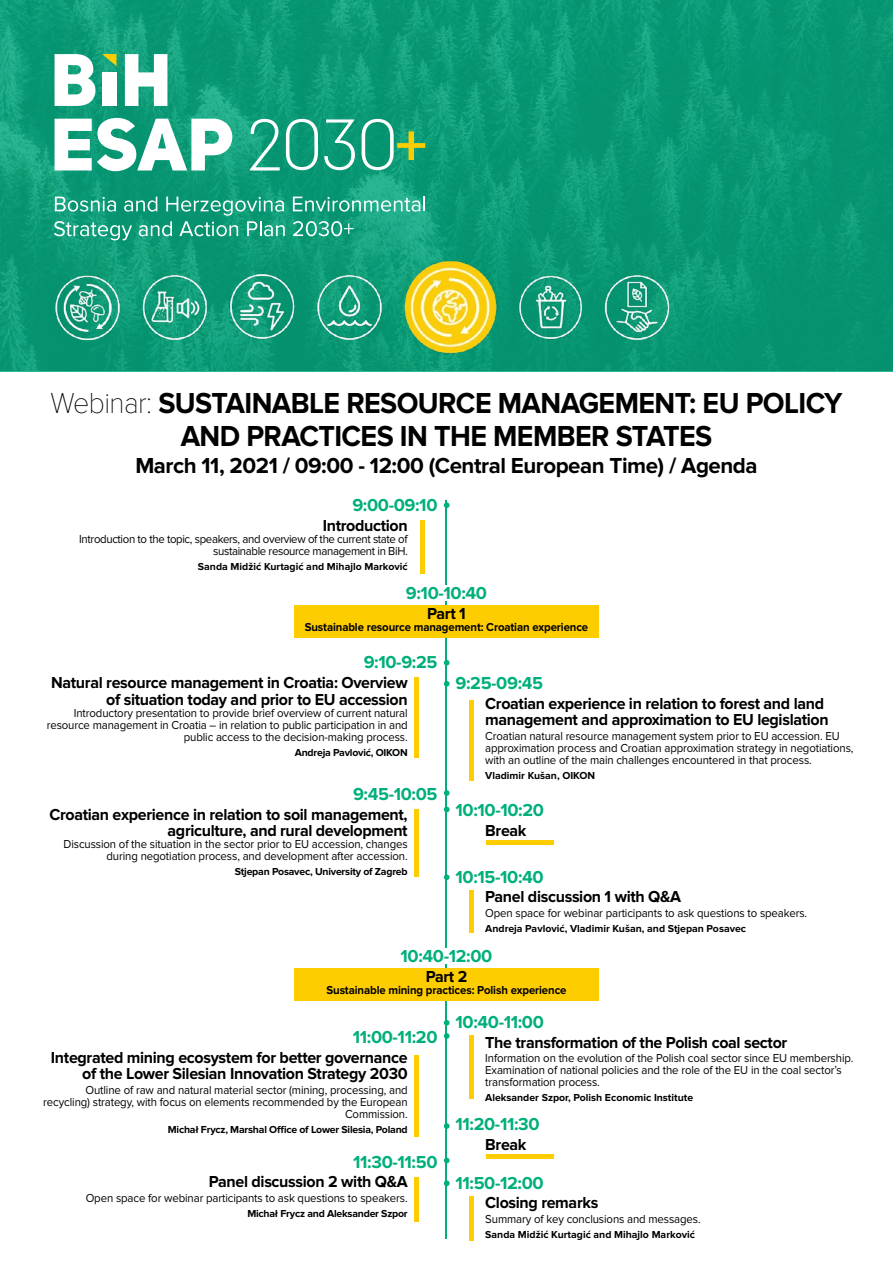
<style>
.page{position:relative;width:893px;height:1263px;background:#fff}
.page>*{position:absolute;margin:0;border:0;box-sizing:border-box;transform-origin:0 0}
.t1{font:700 30px/33px "Proxima Nova";letter-spacing:-.02em;color:#000;text-align:center;scale:.95 1}
.t2{font:700 22.5px "Proxima Nova";letter-spacing:-.02em;color:#000}
.t3{font:700 18px "Proxima Nova";letter-spacing:-.02em;color:#00af7c}
.t4{font:700 16.5px/16.5px "Proxima Nova";letter-spacing:-.02em;color:#000;text-align:right}
.t5{font:12px/12px "Proxima Nova";letter-spacing:-.01em;color:#000;text-align:right;scale:.95 1}
.t6{font:12px/12px "Proxima Nova";letter-spacing:-.03em;color:#000;text-align:right;scale:.95 1}
.t7{font:700 12px "Proxima Nova";letter-spacing:-.01em;color:#000;scale:.95 1}
.t8{font:700 10.5px "Proxima Nova";color:#000}
.t9{font:700 10.5px "Proxima Nova";letter-spacing:-.02em;color:#000}
.s1{font-family:"Proxima Nova T";font-weight:100}
</style>
<div class="page">
<hr style="left:446px;top:500px;width:1px;height:738px;background:#00af7c">
<div style="left:294px;top:968px;width:305px;height:33px;background:#fecd00"></div>
<svg style="left:0;top:0;width:893px;height:371px;background:#0b9975"></svg>
<svg style="left:293px;top:197px;width:132px;height:15px;background:#54bba2"></svg>
<svg style="left:54px;top:197px;width:231px;height:43px;background:#37ab8e"></svg>
<svg style="left:293px;top:221px;width:61px;height:15px"></svg>
<svg style="left:55px;top:54px;width:41px;height:52px"></svg>
<svg style="left:55px;top:118px;width:177px;height:53px"></svg>
<svg style="left:250px;top:119px;width:30px;height:51px"></svg>
<svg style="left:286px;top:119px;width:32px;height:51px"></svg>
<svg style="left:324px;top:119px;width:31px;height:51px"></svg>
<svg style="left:362px;top:119px;width:63px;height:51px;background:#40ab7e"></svg>
<div style="left:102px;top:72px;width:14px;height:34px;background:#fff"></div>
<svg style="left:102px;top:54px;width:14px;height:12px"></svg>
<svg style="left:125px;top:54px;width:42px;height:52px"></svg>
<div style="left:420px;top:520px;width:5px;height:54px;background:#fecd00"></div>
<hr style="left:415px;top:677px;width:4px;height:81px;background:#fecd00">
<div style="left:486px;top:840px;width:68px;height:5px;background:#fecd00"></div>
<img style="left:34px;top:251px;width:679px;height:111px">
<svg style="left:444px;top:502px;width:6px;height:6px"></svg>
<svg style="left:444px;top:660px;width:6px;height:6px"></svg>
<hr style="left:470px;top:700px;width:4px;height:80px;background:#fecd00">
<svg style="left:444px;top:681px;width:6px;height:6px"></svg>
<hr style="left:415px;top:809px;width:4px;height:68px;background:#fecd00">
<svg style="left:444px;top:790px;width:6px;height:6px"></svg>
<svg style="left:444px;top:807px;width:6px;height:5px"></svg>
<hr style="left:470px;top:890px;width:4px;height:43px;background:#fecd00">
<svg style="left:444px;top:874px;width:6px;height:6px"></svg>
<hr style="left:470px;top:1036px;width:4px;height:63px;background:#fecd00">
<svg style="left:444px;top:1020px;width:6px;height:6px"></svg>
<hr style="left:415px;top:1055px;width:4px;height:81px;background:#fecd00">
<svg style="left:444px;top:1033px;width:6px;height:6px"></svg>
<hr style="left:486px;top:1154px;width:68px;height:4px;background:#fecd00">
<svg style="left:444px;top:1123px;width:6px;height:6px"></svg>
<hr style="left:415px;top:1177px;width:4px;height:44px;background:#fecd00">
<svg style="left:444px;top:1158px;width:6px;height:5px"></svg>
<hr style="left:470px;top:1196px;width:4px;height:44px;background:#fecd00">
<svg style="left:444px;top:1180px;width:6px;height:6px"></svg>
<div style="left:400px;top:948px;width:93px;height:16px;background:#fff"></div>
<div style="left:400px;top:585px;width:93px;height:16px;background:#fff"></div>
<div style="left:294px;top:605px;width:305px;height:33px;background:#fecd00"></div>
<h1 class="t1" style="left:51px;top:388px;width:835px"><span class="s1">Webinar:</span> SUSTAINABLE RESOURCE MANAGEMENT: EU POLICY<br>AND PRACTICES IN THE MEMBER STATES</h1>
<h2 class="t2" style="left:135px;top:453px;width:624px">March 11, 2021 / 09:00 - 12:00 (Central European Time) / Agenda</h2>
<h3 class="t3" style="left:352px;top:495px;width:87px">9:00-09:10</h3>
<h3 class="t4" style="left:323px;top:518px;width:87px">Introduction</h3>
<p class="t6" style="left:79px;top:533px;width:347px">Introduction to the topic, speakers, and overview of the current state of sustainable resource management in BiH.</p>
<p class="t8" style="left:198px;top:561px;width:211px">Sanda Midžić Kurtagić and Mihajlo Marković</p>
<h3 class="t3" style="left:406px;top:583px;width:83px">9:10-10:40</h3>
<h3 class="t4" style="left:427px;top:606px;width:40px">Part 1</h3>
<p class="t7" style="left:305px;top:620px;width:300px">Sustainable resource management: Croatian experience</p>
<h3 class="t3" style="left:364px;top:652px;width:75px">9:10-9:25</h3>
<h3 class="t4" style="left:51px;top:675px;width:358px">Natural resource management in Croatia: Overview of situation today and prior to EU accession</h3>
<p class="t5" style="left:47px;top:707px;width:381px">Introductory presentation to provide brief overview of current natural resource management in Croatia – in relation to public participation in and public access to the decision-making process.</p>
<p class="t9" style="left:295px;top:746px;width:114px">Andreja Pavlović, OIKON</p>
<h3 class="t3" style="left:455px;top:673px;width:89px">9:25-09:45</h3>
<h3 class="t4" style="left:485px;top:695px;width:345px;text-align:left">Croatian experience in relation to forest and land management and approximation to EU legislation</h3>
<p class="t5" style="left:485px;top:730px;width:389px;text-align:left">Croatian natural resource management system prior to EU accession. EU approximation process and Croatian approximation strategy in negotiations, with an outline of the main challenges encountered in that process.</p>
<p class="t8" style="left:485px;top:769px;width:111px">Vladimir Kušan, OIKON</p>
<h3 class="t3" style="left:353px;top:784px;width:86px">9:45-10:05</h3>
<h3 class="t4" style="left:49px;top:806px;width:360px">Croatian experience in relation to soil management, agriculture, and rural development</h3>
<p class="t5" style="left:63px;top:839px;width:364px">Discussion of the situation in the sector prior to EU accession, changes during negotiation process, and development after accession.</p>
<p class="t9" style="left:235px;top:866px;width:174px">Stjepan Posavec, University of Zagreb</p>
<h3 class="t3" style="left:455px;top:866px;width:90px">10:15-10:40</h3>
<h3 class="t4" style="left:485px;top:889px;width:197px">Panel discussion 1 with Q&amp;A</h3>
<p class="t5" style="left:485px;top:907px;width:340px">Open space for webinar participants to ask questions to speakers.</p>
<p class="t8" style="left:485px;top:922px;width:262px">Andreja Pavlović, Vladimir Kušan, and Stjepan Posavec</p>
<h3 class="t3" style="left:455px;top:800px;width:90px">10:10-10:20</h3>
<h3 class="t4" style="left:485px;top:823px;width:43px">Break</h3>
<h3 class="t3" style="left:401px;top:946px;width:93px">10:40-12:00</h3>
<h3 class="t4" style="left:426px;top:969px;width:43px">Part 2</h3>
<p class="t7" style="left:326px;top:983px;width:254px">Sustainable mining practices: Polish experience</p>
<h3 class="t3" style="left:353px;top:1027px;width:86px">11:00-11:20</h3>
<h3 class="t4" style="left:51px;top:1049px;width:358px">Integrated mining ecosystem for better governance of the Lower Silesian Innovation Strategy 2030</h3>
<p class="t5" style="left:43px;top:1084px;width:385px">Outline of raw and natural material sector (mining, processing, and recycling) strategy, with focus on elements recommended by the European<br>Commission.</p>
<p class="t9" style="left:168px;top:1123px;width:241px">Michał Frycz, Marshal Office of Lower Silesia, Poland</p>
<h3 class="t3" style="left:353px;top:1151px;width:86px">11:30-11:50</h3>
<h3 class="t4" style="left:209px;top:1174px;width:200px">Panel discussion 2 with Q&amp;A</h3>
<p class="t5" style="left:86px;top:1192px;width:340px">Open space for webinar participants to ask questions to speakers.</p>
<p class="t9" style="left:247px;top:1207px;width:162px">Michał Frycz and Aleksander Szpor</p>
<h3 class="t3" style="left:455px;top:1012px;width:90px">10:40-11:00</h3>
<h3 class="t4" style="left:485px;top:1034px;width:304px">The transformation of the Polish coal sector</h3>
<p class="t5" style="left:485px;top:1052px;width:389px;text-align:left">Information on the evolution of the Polish coal sector since EU membership.<br>Examination of national policies and the role of the EU in the coal sector’s transformation process.</p>
<p class="t8" style="left:485px;top:1092px;width:209px">Aleksander Szpor, Polish Economic Institute</p>
<h3 class="t3" style="left:455px;top:1113px;width:86px">11:20-11:30</h3>
<h3 class="t4" style="left:485px;top:1136px;width:43px">Break</h3>
<h3 class="t3" style="left:455px;top:1172px;width:90px">11:50-12:00</h3>
<h3 class="t4" style="left:485px;top:1195px;width:115px">Closing remarks</h3>
<p class="t5" style="left:485px;top:1213px;width:228px">Summary of key conclusions and messages.</p>
<p class="t8" style="left:485px;top:1228px;width:211px">Sanda Midžić Kurtagić and Mihajlo Marković</p>
</div>
